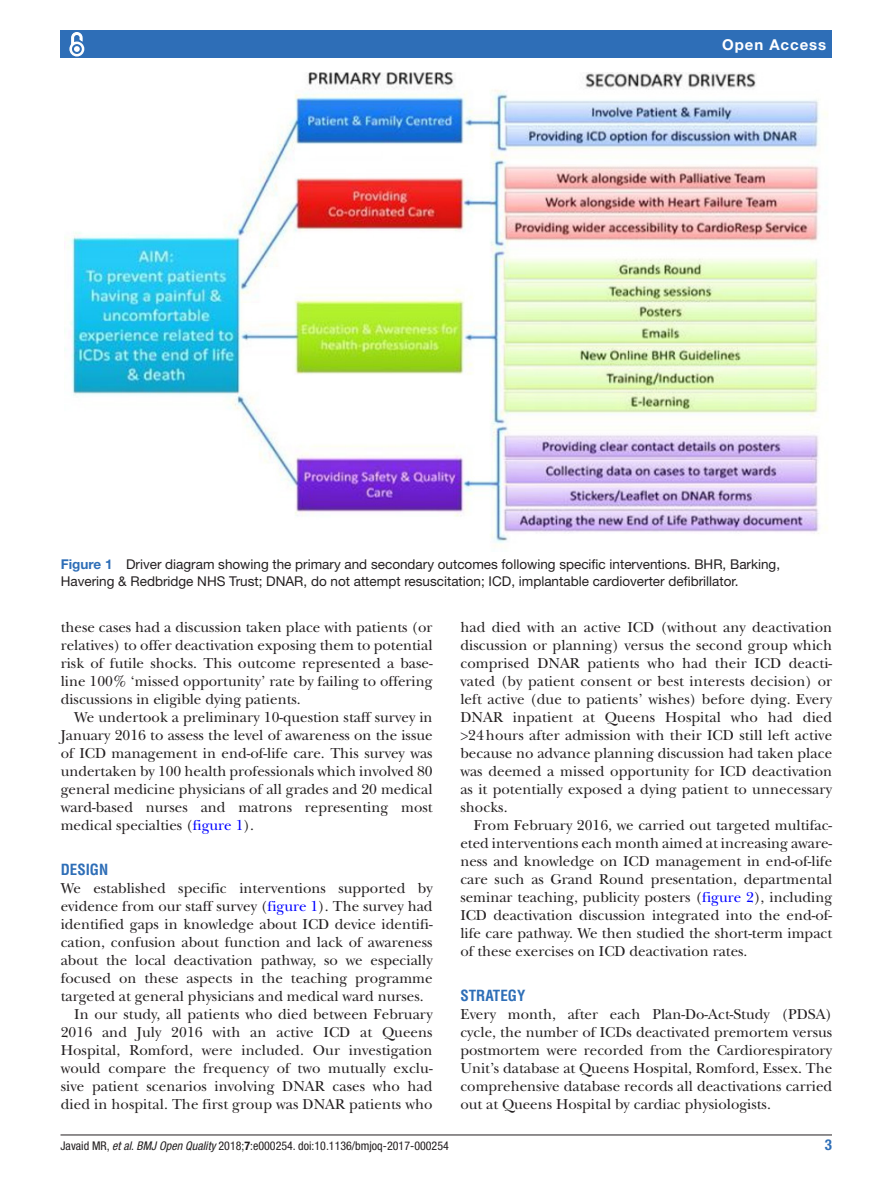
<style>
.page{position:relative;width:893px;height:1191px;background:#fff}
.page>*{position:absolute;margin:0;border:0;box-sizing:border-box;transform-origin:0 0}
.t1{font:15px/18px "New Baskerville";color:#231f20;text-align:justify}
.t2{font:700 condensed 15px "Helvetica LT Std";color:#2e6eb7}
.t3{font:700 15px "Helvetica Neue LT Std";letter-spacing:.065em;color:#fff}
.t4{font:700 condensed 15px "Helvetica Neue LT Std";color:#2e6eb7}
.t5{font:13.5px/16.2px "Helvetica Neue LT Std";color:#231f20}
.t6{font:condensed 12px "Helvetica Neue LT Std";color:#231f20}
.s1{font-weight:700;color:#2e6eb7}
.s2{color:#00f}
.s3{font-style:italic}
.s4{font-weight:700}
</style>
<div class="page">
<hr style="left:61px;top:1134px;width:771px;height:1px;background:#231f20">
<div style="left:61px;top:31px;width:771px;height:27px;background:#2e6eb7"></div>
<svg style="left:69px;top:32px;width:16px;height:25px"></svg>
<img style="left:64px;top:73px;width:764px;height:473px">
<p class="t3" style="left:722px;top:35px;width:106px">Open Access</p>
<p class="t5" style="left:61px;top:556px;width:721px"><span class="s1">Figure 1</span> Driver diagram showing the primary and secondary outcomes following specific interventions. BHR, Barking,<br>Havering &amp; Redbridge NHS Trust; DNAR, do not attempt resuscitation; ICD, implantable cardioverter defibrillator.</p>
<p class="t1" style="left:61px;top:618px;width:373px">these cases had a discussion taken place with patients (or relatives) to offer deactivation exposing them to potential risk of futile shocks. This outcome represented a base&shy;line 100% ‘missed opportunity’ rate by failing to offering discussions in eligible dying patients.</p>
<p class="t1" style="left:61px;top:708px;width:373px;text-indent:14px">We undertook a preliminary 10-question staff survey in January 2016 to assess the level of awareness on the issue of ICD management in end-of-life care. This survey was undertaken by 100 health professionals which involved 80 general medicine physicians of all grades and 20 medical ward-based nurses and matrons representing most medical specialties (<span class="s2">figure 1</span>).</p>
<p class="t2" style="left:61px;top:860px;width:49px">DESIGN</p>
<p class="t1" style="left:61px;top:879px;width:373px">We established specific interventions supported by</p>
<p class="t1" style="left:61px;top:897px;width:373px">evidence from our staff survey (<span class="s2">figure 1</span>). The survey had</p>
<p class="t1" style="left:61px;top:915px;width:373px">identified gaps in knowledge about ICD device identifi-</p>
<p class="t1" style="left:61px;top:933px;width:373px">cation, confusion about function and lack of awareness</p>
<p class="t1" style="left:61px;top:951px;width:373px">about the local deactivation pathway, so we especially</p>
<p class="t1" style="left:61px;top:969px;width:373px">focused on these aspects in the teaching programme</p>
<p class="t1" style="left:61px;top:987px;width:364px">targeted at general physicians and medical ward nurses.</p>
<p class="t1" style="left:74px;top:1005px;width:360px">In our study, all patients who died between February</p>
<p class="t1" style="left:61px;top:1023px;width:373px">2016 and July 2016 with an active ICD at Queens</p>
<p class="t1" style="left:61px;top:1041px;width:373px">Hospital, Romford, were included. Our investigation</p>
<p class="t1" style="left:61px;top:1059px;width:373px">would compare the frequency of two mutually exclu-</p>
<p class="t1" style="left:61px;top:1077px;width:373px">sive patient scenarios involving DNAR cases who had</p>
<p class="t1" style="left:61px;top:1095px;width:373px">died in hospital. The first group was DNAR patients who</p>
<p class="t1" style="left:460px;top:618px;width:373px">had died with an active ICD (without any deactivation discussion or planning) versus the second group which comprised DNAR patients who had their ICD deacti&shy;vated (by patient consent or best interests decision) or left active (due to patients’ wishes) before dying. Every DNAR inpatient at Queens Hospital who had died &gt;24hours after admission with their ICD still left active because no advance planning discussion had taken place was deemed a missed opportunity for ICD deactivation as it potentially exposed a dying patient to unnecessary shocks.</p>
<p class="t1" style="left:460px;top:816px;width:373px;text-indent:13px">From February 2016, we carried out targeted multifac&shy;eted interventions each month aimed at increasing aware&shy;ness and knowledge on ICD management in end-of-life care such as Grand Round presentation, departmental seminar teaching, publicity posters (<span class="s2">figure 2</span>), including ICD deactivation discussion integrated into the end-of&shy;life care pathway. We then studied the short-term impact of these exercises on ICD deactivation rates.</p>
<p class="t2" style="left:460px;top:986px;width:67px">STRATEGY</p>
<p class="t1" style="left:460px;top:1005px;width:373px">Every month, after each Plan-Do-Act-Study (PDSA) cycle, the number of ICDs deactivated premortem versus postmortem were recorded from the Cardiorespiratory Unit’s database at Queens Hospital, Romford, Essex. The comprehensive database records all deactivations carried out at Queens Hospital by cardiac physiologists.</p>
<p class="t6" style="left:61px;top:1138px;width:390px">Javaid MR, <span class="s3">et al</span>. <span class="s3">BMJ Open Quality</span> 2018;<span class="s4">7</span>:e000254. doi:10.1136/bmjoq-2017-000254</p>
<p class="t4" style="left:825px;top:1135px;width:9px">3</p>
</div>
